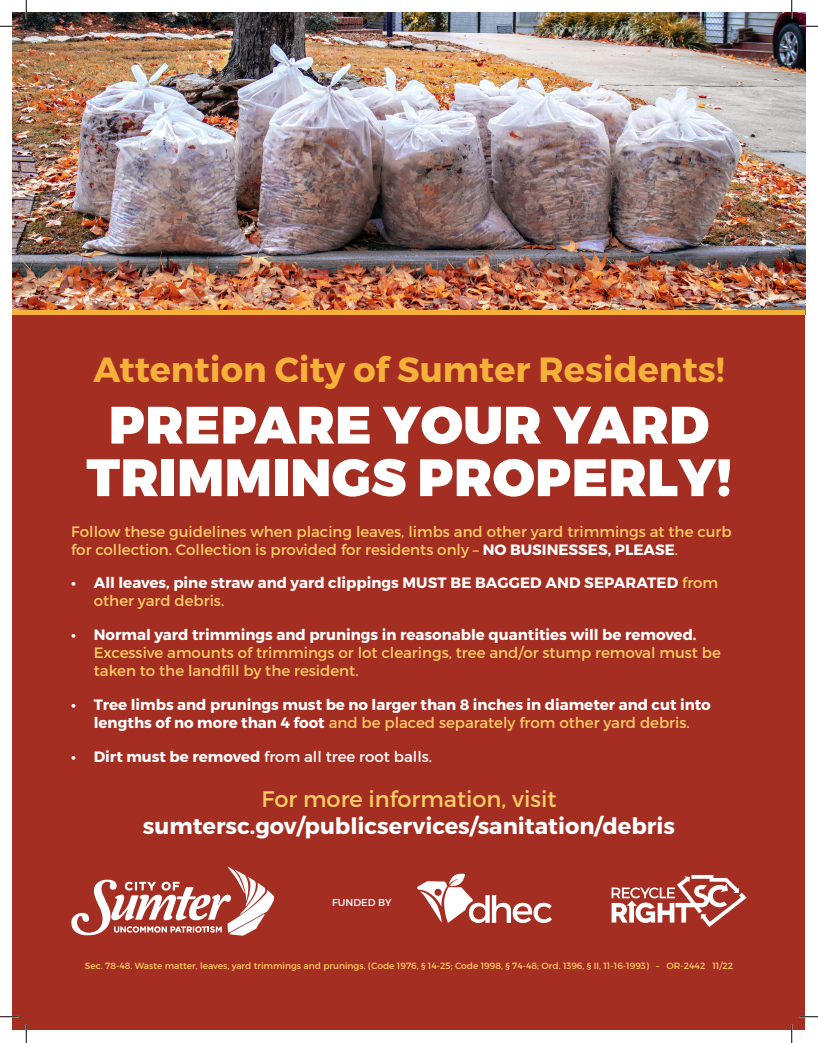
<style>
.page{position:relative;width:818px;height:1043px;background:#fff}
.page>*{position:absolute;margin:0;border:0;box-sizing:border-box;transform-origin:0 0}
.t1{font:900 52.5px/52.5px "Montserrat";letter-spacing:.01em;color:#fff;text-align:center}
.t2{font:700 35px "Montserrat";color:#f5b139}
.t3{font:700 22.5px/27px "Montserrat";color:#fff;text-align:center}
.t4{font:15px/18px "Montserrat";color:#fecd64}
.t5{font:700 15px/18px "Montserrat";color:#fff}
.t6{font:15px "Montserrat";color:#fff}
.t7{font:10px "Montserrat";color:#fff}
.t8{font:9px "Montserrat";color:#fecd64}
.s1{font-weight:700;color:#fff}
.s2{font-weight:400;color:#fecd64}
.s3{font-weight:700}
</style>
<div class="page">
<img style="left:13px;top:13px;width:792px;height:297px">
<div style="left:13px;top:314px;width:792px;height:716px;background:#a52e22"></div>
<hr style="left:13px;top:310px;width:792px;height:4px;background:#f5b139">
<svg style="left:71px;top:866px;width:203px;height:69px"></svg>
<svg style="left:417px;top:873px;width:135px;height:50px"></svg>
<svg style="left:611px;top:875px;width:135px;height:52px"></svg>
<svg style="left:0;top:25px;width:19px;height:2px"></svg>
<svg style="left:799px;top:25px;width:19px;height:2px"></svg>
<svg style="left:0;top:1015px;width:19px;height:2px"></svg>
<svg style="left:799px;top:1016px;width:19px;height:1px"></svg>
<svg style="left:25px;top:0;width:2px;height:19px"></svg>
<svg style="left:25px;top:1024px;width:2px;height:18px"></svg>
<svg style="left:790px;top:0;width:2px;height:19px"></svg>
<svg style="left:790px;top:1024px;width:2px;height:18px"></svg>
<p class="t2" style="left:93px;top:348px;width:632px">Attention City of Sumter Residents!</p>
<p class="t1" style="left:86px;top:400px;width:647px">PREPARE YOUR YARD<br>TRIMMINGS PROPERLY!</p>
<p class="t4" style="left:71px;top:522px;width:662px">Follow these guidelines when placing leaves, limbs and other yard trimmings at the curb for collection. Collection is provided for residents only – <span class="s1">NO BUSINESSES, PLEASE</span>.</p>
<p class="t5" style="left:94px;top:574px;width:626px;text-indent:-22px">• All leaves, pine straw and yard clippings MUST BE BAGGED AND SEPARATED <span class="s2">from other yard debris.</span></p>
<p class="t4" style="left:94px;top:625px;width:628px;text-indent:-22px"><span class="s1">• Normal yard trimmings and prunings in reasonable quantities will be removed.<br></span>Excessive amounts of trimmings or lot clearings, tree and/or stump removal must be taken to the landfill by the resident.</p>
<p class="t5" style="left:71px;top:696px;width:641px;text-align:center">• Tree limbs and prunings must be no larger than 8 inches in diameter and cut into lengths of no more than 4 foot <span class="s2">and be placed separately from other yard debris.</span></p>
<p class="t6" style="left:71px;top:747px;width:362px"><span class="s3">• Dirt must be removed</span> from all tree root balls.</p>
<p class="t3" style="left:143px;top:785px;width:533px"><span class="s2">For more information, visit </span>sumtersc.gov/publicservices/sanitation/debris</p>
<p class="t7" style="left:332px;top:896px;width:61px">FUNDED BY</p>
<p class="t8" style="left:85px;top:960px;width:649px">Sec. 78-48. Waste matter, leaves, yard trimmings and prunings. (Code 1976, § 14-25; Code 1998, § 74-48; Ord. 1396, § II, 11-16-1993) – OR-2442 11/22</p>
</div>
